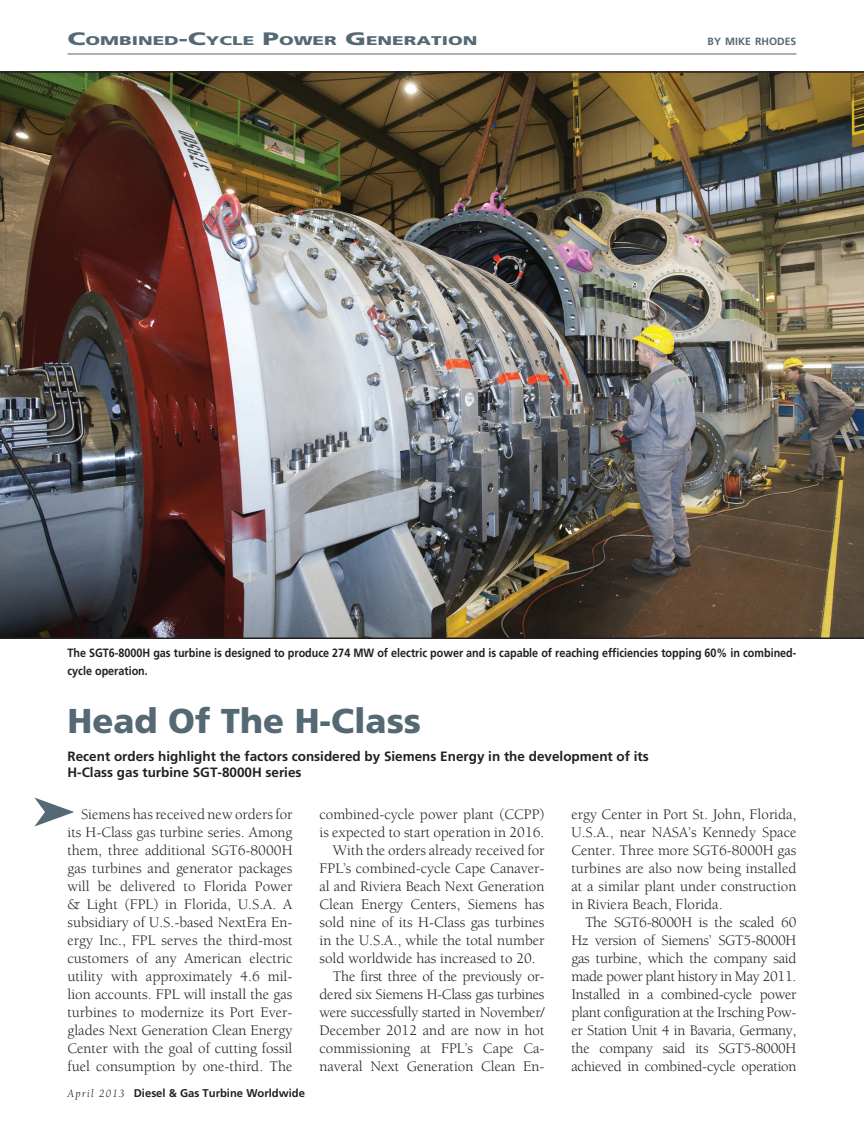
<style>
.page{position:relative;width:864px;height:1134px;background:#fff}
.page>*{position:absolute;margin:0;border:0;box-sizing:border-box;transform-origin:0 0}
.t1{font:900 34.5px "Frutiger";color:#546974}
.t2{font:15px/18px "Berkeley";color:#231f20;text-align:justify}
.t3{font:15px "Berkeley";letter-spacing:-.02em;color:#231f20}
.t4{font:700 13.5px/16.5px "Frutiger";color:#231f20}
.t5{font:900 12.6px "Frutiger";color:#546974;scale:1.5 1}
.t6{font:700 12px/18px "Frutiger";color:#231f20;scale:.9 1}
.t7{font:700 11.25px "Frutiger";color:#231f20}
.t8{font:700 10.5px "Frutiger";color:#546974}
.s1{font-size:18px}
.s2{font-family:"Berkeley";font-weight:400;font-style:italic}
</style>
<div class="page">
<hr style="left:68px;top:54px;width:728px;height:1px;background:#546974">
<svg style="left:35px;top:798px;width:39px;height:28px"></svg>
<img style="left:0;top:71px;width:864px;height:568px">
<p class="t5" style="left:68px;top:33px;width:275px"><span class="s1">C</span>OMBINED<span class="s1">-C</span>YCLE <span class="s1">P</span>OWER <span class="s1">G</span>ENERATION</p>
<p class="t8" style="left:708px;top:35px;width:90px">BY MIKE RHODES</p>
<p class="t6" style="left:68px;top:644px;width:812px">The SGT6-8000H gas turbine is designed to produce 274 MW of electric power and is capable of reaching efficiencies topping 60% in combined&shy;cycle operation.</p>
<h1 class="t1" style="left:68px;top:700px;width:355px">Head Of The H-Class</h1>
<p class="t4" style="left:68px;top:748px;width:583px">Recent orders highlight the factors considered by Siemens Energy in the development of its<br>H-Class gas turbine SGT-8000H series</p>
<p class="t2" style="left:68px;top:806px;width:227px;text-indent:14px">Siemens has received new orders for its H-Class gas turbine series. Among them, three additional SGT6-8000H gas turbines and generator packages will be delivered to Florida Power &amp; Light (FPL) in Florida, U.S.A. A subsidiary of U.S.-based NextEra En&shy;ergy Inc., FPL serves the third-most customers of any American electric utility with approximately 4.6 mil&shy;lion accounts. FPL will install the gas turbines to modernize its Port Ever&shy;glades Next Generation Clean Energy Center with the goal of cutting fossil fuel consumption by one-third. The</p>
<p class="t2" style="left:571px;top:806px;width:227px">ergy Center in Port St. John, Florida, U.S.A., near NASA’s Kennedy Space Center. Three more SGT6-8000H gas turbines are also now being installed at a similar plant under construction in Riviera Beach, Florida.</p>
<p class="t2" style="left:319px;top:806px;width:226px">combined-cycle power plant (CCPP)</p>
<p class="t2" style="left:319px;top:824px;width:226px">is expected to start operation in 2016.</p>
<p class="t2" style="left:333px;top:842px;width:213px">With the orders already received for</p>
<p class="t2" style="left:319px;top:860px;width:226px">FPL’s combined-cycle Cape Canaver-</p>
<p class="t2" style="left:319px;top:878px;width:226px">al and Riviera Beach Next Generation</p>
<p class="t2" style="left:319px;top:896px;width:226px">Clean Energy Centers, Siemens has</p>
<p class="t2" style="left:319px;top:914px;width:227px">sold nine of its H-Class gas turbines</p>
<p class="t2" style="left:319px;top:932px;width:227px">in the U.S.A., while the total number</p>
<p class="t2" style="left:319px;top:950px;width:218px">sold worldwide has increased to 20.</p>
<p class="t3" style="left:333px;top:968px;width:213px">The first three of the previously or-</p>
<p class="t3" style="left:319px;top:986px;width:227px">dered six Siemens H-Class gas turbines</p>
<p class="t3" style="left:319px;top:1004px;width:227px">were successfully started in November/</p>
<p class="t2" style="left:319px;top:1022px;width:226px">December 2012 and are now in hot</p>
<p class="t2" style="left:319px;top:1040px;width:226px">commissioning at FPL’s Cape Ca-</p>
<p class="t2" style="left:319px;top:1058px;width:226px">naveral Next Generation Clean En-</p>
<p class="t2" style="left:571px;top:914px;width:227px;text-indent:14px">The SGT6-8000H is the scaled 60<br>Hz version of Siemens’ SGT5-8000H gas turbine, which the company said made power plant history in May 2011.<br>Installed in a combined-cycle power plant configuration at the Irsching Pow&shy;er Station Unit 4 in Bavaria, Germany, the company said its SGT5-8000H achieved in combined-cycle operation</p>
<p class="t7" style="left:68px;top:1086px;width:239px"><span class="s2">April 2013</span> Diesel &amp; Gas Turbine Worldwide</p>
</div>
